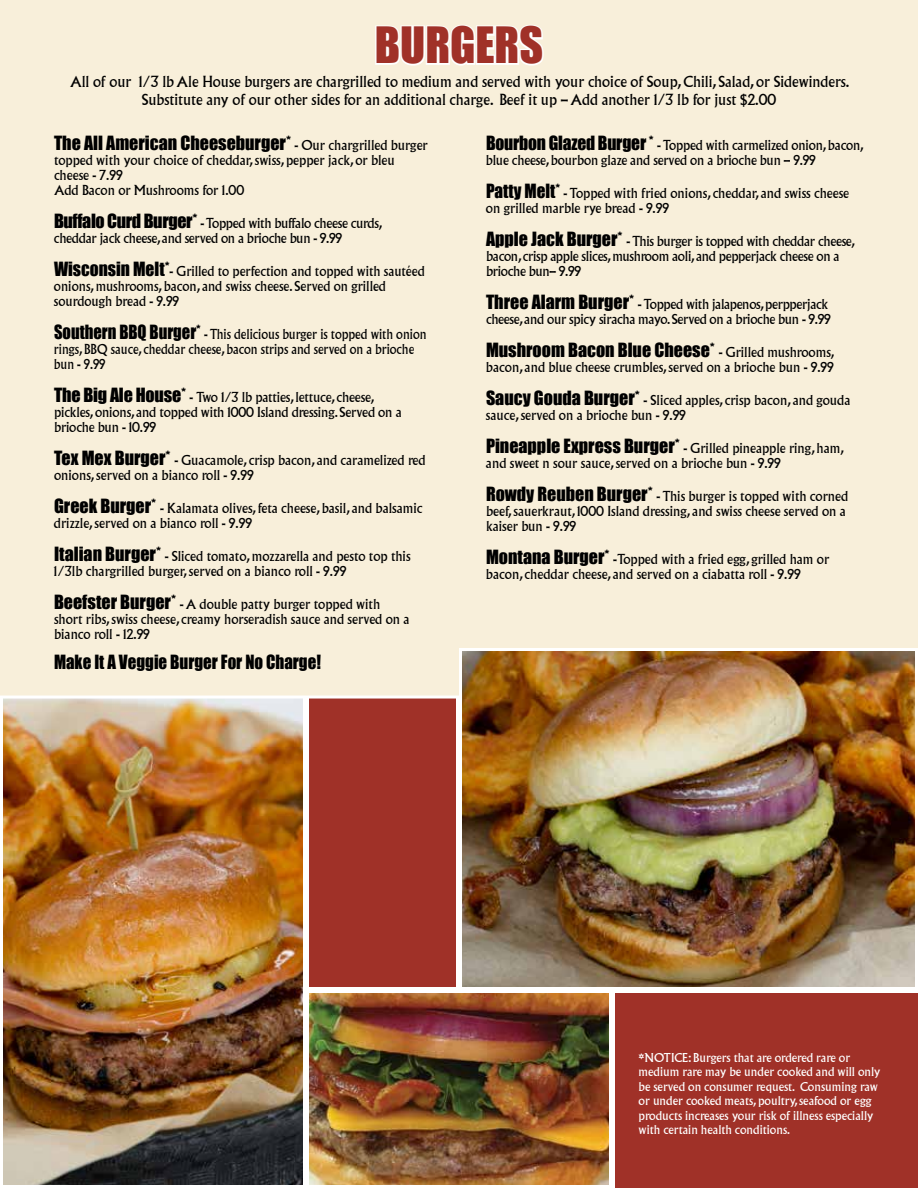
<style>
.page{position:relative;width:918px;height:1188px;background:#f8efda}
.page>*{position:absolute;margin:0;border:0;box-sizing:border-box;transform-origin:0 0}
.t1{font:46.05px "Impact";color:#a03128}
.t2{font:18px "Impact";color:#000}
.t3{font:18px "Impact";color:#000;scale:.94 1}
.t4{font:15px/18px "Albertus";color:#000;text-align:center}
.t5{font:13.5px/15px "Albertus";color:#000}
.t6{font:13.5px/15px "Albertus";letter-spacing:-.02em;color:#000}
.t7{font:13.5px/15px "Albertus";color:#000;scale:.92 1}
.t8{font:13.5px/15px "Albertus";color:#000;scale:.94 1}
.t9{font:12px/14.4px "Albertus";color:#fff}
.s1{font-family:"Albertus";font-size:13.5px}
.s2{font-family:"Impact";font-size:18px}
</style>
<div class="page">
<div style="left:612px;top:990px;width:306px;height:198px;background:#a03128"></div>
<svg style="left:375px;top:25px;width:169px;height:41px"></svg>
<img style="left:4px;top:700px;width:298px;height:484px">
<div style="left:0;top:696px;width:306px;height:492px;border:3px solid #fff"></div>
<img style="left:463px;top:652px;width:451px;height:334px">
<div style="left:459px;top:648px;width:459px;height:342px;border:3px solid #fff"></div>
<img style="left:310px;top:994px;width:298px;height:190px">
<div style="left:306px;top:990px;width:306px;height:198px;border:3px solid #fff"></div>
<div style="left:306px;top:696px;width:153px;height:294px;background:#a03128;border:3px solid #fff"></div>
<h1 class="t1" style="left:375px;top:10px;width:170px">BURGERS</h1>
<p class="t4" style="left:70px;top:73px;width:781px">All of our 1/3 lb Ale House burgers are chargrilled to medium and served with your choice of Soup, Chili, Salad, or Sidewinders.<br>Substitute any of our other sides for an additional charge. Beef it up – Add another 1/3 lb for just $2.00</p>
<h2 class="t2" style="left:54px;top:129px;width:376px">The All American Cheeseburger* <span class="s1">- Our chargrilled burger</span></h2>
<p class="t5" style="left:54px;top:152px;width:342px">topped with your choice of cheddar, swiss, pepper jack, or bleu cheese - 7.99<br>Add Bacon or Mushrooms for 1.00</p>
<p class="t6" style="left:54px;top:215px;width:330px"><span class="s2">Buffalo Curd Burger*</span> - Topped with buffalo cheese curds, cheddar jack cheese, and served on a brioche bun - 9.99</p>
<p class="t5" style="left:54px;top:263px;width:372px"><span class="s2">Wisconsin Melt*</span>- Grilled to perfection and topped with sautéed onions, mushrooms, bacon, and swiss cheese. Served on grilled sourdough bread - 9.99</p>
<p class="t7" style="left:54px;top:326px;width:407px"><span class="s2">Southern BBQ Burger*</span> - This delicious burger is topped with onion rings, BBQ sauce, cheddar cheese, bacon strips and served on a brioche bun - 9.99</p>
<p class="t8" style="left:54px;top:389px;width:371px"><span class="s2">The Big Ale House*</span> - Two 1/3 lb patties, lettuce, cheese, pickles, onions, and topped with 1000 Island dressing. Served on a brioche bun - 10.99</p>
<p class="t5" style="left:54px;top:452px;width:373px"><span class="s2">Tex Mex Burger*</span> - Guacamole, crisp bacon, and caramelized red onions, served on a bianco roll - 9.99</p>
<p class="t5" style="left:54px;top:500px;width:370px"><span class="s2">Greek Burger*</span> - Kalamata olives, feta cheese, basil, and balsamic drizzle, served on a bianco roll - 9.99</p>
<p class="t5" style="left:54px;top:548px;width:358px"><span class="s2">Italian Burger*</span> - Sliced tomato, mozzarella and pesto top this<br>1/3lb chargrilled burger, served on a bianco roll - 9.99</p>
<p class="t5" style="left:54px;top:596px;width:357px"><span class="s2">Beefster Burger*</span> - A double patty burger topped with short ribs, swiss cheese, creamy horseradish sauce and served on a bianco roll - 12.99</p>
<h2 class="t3" style="left:54px;top:648px;width:286px">Make It A Veggie Burger For No Charge!</h2>
<p class="t5" style="left:486px;top:137px;width:379px"><span class="s2">Bourbon Glazed Burger *</span> - Topped with carmelized onion, bacon, blue cheese, bourbon glaze and served on a brioche bun – 9.99</p>
<p class="t5" style="left:486px;top:185px;width:365px"><span class="s2">Patty Melt*</span> - Topped with fried onions, cheddar, and swiss cheese on grilled marble rye bread - 9.99</p>
<p class="t6" style="left:486px;top:233px;width:370px"><span class="s2">Apple Jack Burger*</span> - This burger is topped with cheddar cheese, bacon, crisp apple slices, mushroom aoli, and pepperjack cheese on a brioche bun– 9.99</p>
<p class="t6" style="left:486px;top:296px;width:346px"><span class="s2">Three Alarm Burger*</span> - Topped with jalapenos, perpperjack cheese, and our spicy siracha mayo. Served on a brioche bun - 9.99</p>
<h2 class="t2" style="left:486px;top:336px;width:350px">Mushroom Bacon Blue Cheese* <span class="s1">- Grilled mushrooms,</span></h2>
<p class="t5" style="left:486px;top:359px;width:349px">bacon, and blue cheese crumbles, served on a brioche bun - 9.99</p>
<p class="t5" style="left:486px;top:392px;width:366px"><span class="s2">Saucy Gouda Burger*</span> - Sliced apples, crisp bacon, and gouda sauce, served on a brioche bun - 9.99</p>
<p class="t5" style="left:486px;top:440px;width:359px"><span class="s2">Pineapple Express Burger*</span> - Grilled pineapple ring, ham, and sweet n sour sauce, served on a brioche bun - 9.99</p>
<p class="t5" style="left:486px;top:488px;width:364px"><span class="s2">Rowdy Reuben Burger*</span> - This burger is topped with corned beef, sauerkraut, 1000 Island dressing, and swiss cheese served on a kaiser bun - 9.99</p>
<p class="t5" style="left:486px;top:551px;width:345px"><span class="s2">Montana Burger*</span> -Topped with a fried egg, grilled ham or bacon, cheddar cheese, and served on a ciabatta roll - 9.99</p>
<p class="t9" style="left:639px;top:1050px;width:243px">*NOTICE: Burgers that are ordered rare or medium rare may be under cooked and will only be served on consumer request. Consuming raw or under cooked meats, poultry, seafood or egg products increases your risk of illness especially with certain health conditions.</p>
</div>
